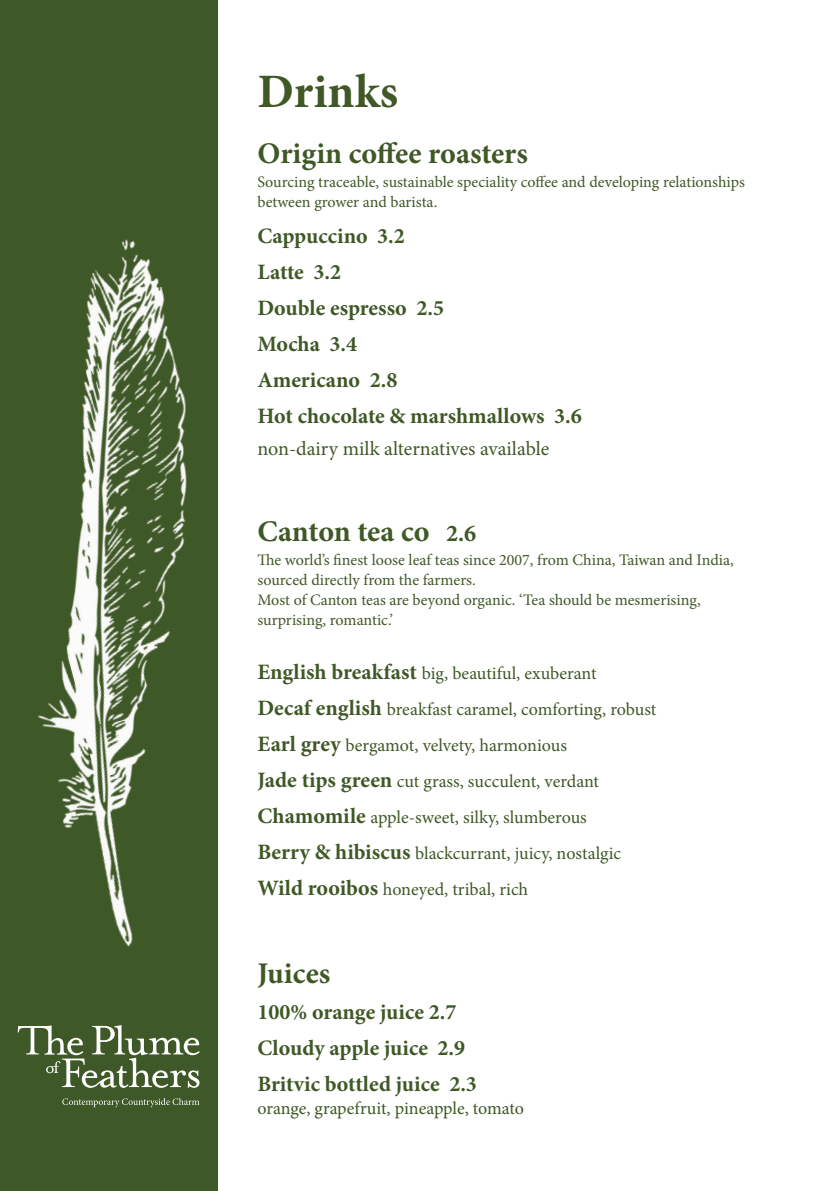
<style>
.page{position:relative;width:840px;height:1191px;background:#fff}
.page>*{position:absolute;margin:0;border:0;box-sizing:border-box;transform-origin:0 0}
.t1{font:700 48px "Minion Pro";color:#3f5826}
.t2{font:700 30px "Minion Pro";color:#3f5826}
.t3{font:700 22px "Minion Pro";color:#3f5826}
.t4{font:20px "Minion Pro";color:#3f5826}
.t5{font:18px "Minion Pro";letter-spacing:-.005em;color:#3f5826}
.t6{font:16px "Minion Pro";color:#3f5826}
.s1{font-size:24px}
.s2{font-weight:700;font-size:22px}
</style>
<div class="page">
<div style="left:0;top:0;width:217px;height:1191px;background:#3f5827"></div>
<img style="left:38px;top:221px;width:180px;height:758px">
<svg style="left:18px;top:1025px;width:182px;height:62px"></svg>
<svg style="left:62px;top:1098px;width:137px;height:9px"></svg>
<p class="t1" style="left:257px;top:58px;width:142px">Drinks</p>
<p class="t2" style="left:257px;top:132px;width:272px">Origin coffee roasters</p>
<p class="t6" style="left:257px;top:171px;width:489px">Sourcing traceable, sustainable speciality coffee and developing relationships</p>
<p class="t6" style="left:257px;top:191px;width:181px">between grower and barista.</p>
<p class="t3" style="left:257px;top:220px;width:149px">Cappuccino 3.2</p>
<p class="t3" style="left:257px;top:256px;width:85px">Latte 3.2</p>
<p class="t3" style="left:257px;top:292px;width:188px">Double espresso 2.5</p>
<p class="t3" style="left:257px;top:328px;width:101px">Mocha 3.4</p>
<p class="t3" style="left:257px;top:364px;width:141px">Americano 2.8</p>
<p class="t3" style="left:257px;top:400px;width:326px">Hot chocolate &amp; marshmallows 3.6</p>
<p class="t4" style="left:257px;top:435px;width:293px">non-dairy milk alternatives available</p>
<p class="t2" style="left:257px;top:510px;width:220px">Canton tea co <span class="s1">2.6</span></p>
<p class="t6" style="left:257px;top:549px;width:478px">The world’s finest loose leaf teas since 2007, from China, Taiwan and India,</p>
<p class="t6" style="left:257px;top:569px;width:220px">sourced directly from the farmers.</p>
<p class="t6" style="left:257px;top:589px;width:444px">Most of Canton teas are beyond organic. ‘Tea should be mesmerising,</p>
<p class="t6" style="left:257px;top:609px;width:137px">surprising, romantic.’</p>
<p class="t5" style="left:257px;top:661px;width:340px"><span class="s2">English breakfast</span> big, beautiful, exuberant</p>
<p class="t5" style="left:257px;top:697px;width:400px"><span class="s2">Decaf english</span> breakfast caramel, comforting, robust</p>
<p class="t5" style="left:257px;top:733px;width:311px"><span class="s2">Earl grey</span> bergamot, velvety, harmonious</p>
<p class="t5" style="left:257px;top:769px;width:343px"><span class="s2">Jade tips green</span> cut grass, succulent, verdant</p>
<p class="t5" style="left:257px;top:805px;width:331px"><span class="s2">Chamomile</span> apple-sweet, silky, slumberous</p>
<p class="t5" style="left:257px;top:841px;width:365px"><span class="s2">Berry &amp; hibiscus</span> blackcurrant, juicy, nostalgic</p>
<p class="t5" style="left:257px;top:877px;width:272px"><span class="s2">Wild rooibos</span> honeyed, tribal, rich</p>
<p class="t2" style="left:257px;top:952px;width:74px">Juices</p>
<p class="t3" style="left:257px;top:996px;width:200px">100% orange juice 2.7</p>
<p class="t3" style="left:257px;top:1032px;width:209px">Cloudy apple juice 2.9</p>
<p class="t3" style="left:257px;top:1068px;width:221px">Britvic bottled juice 2.3</p>
<p class="t5" style="left:257px;top:1096px;width:268px">orange, grapefruit, pineapple, tomato</p>
</div>
